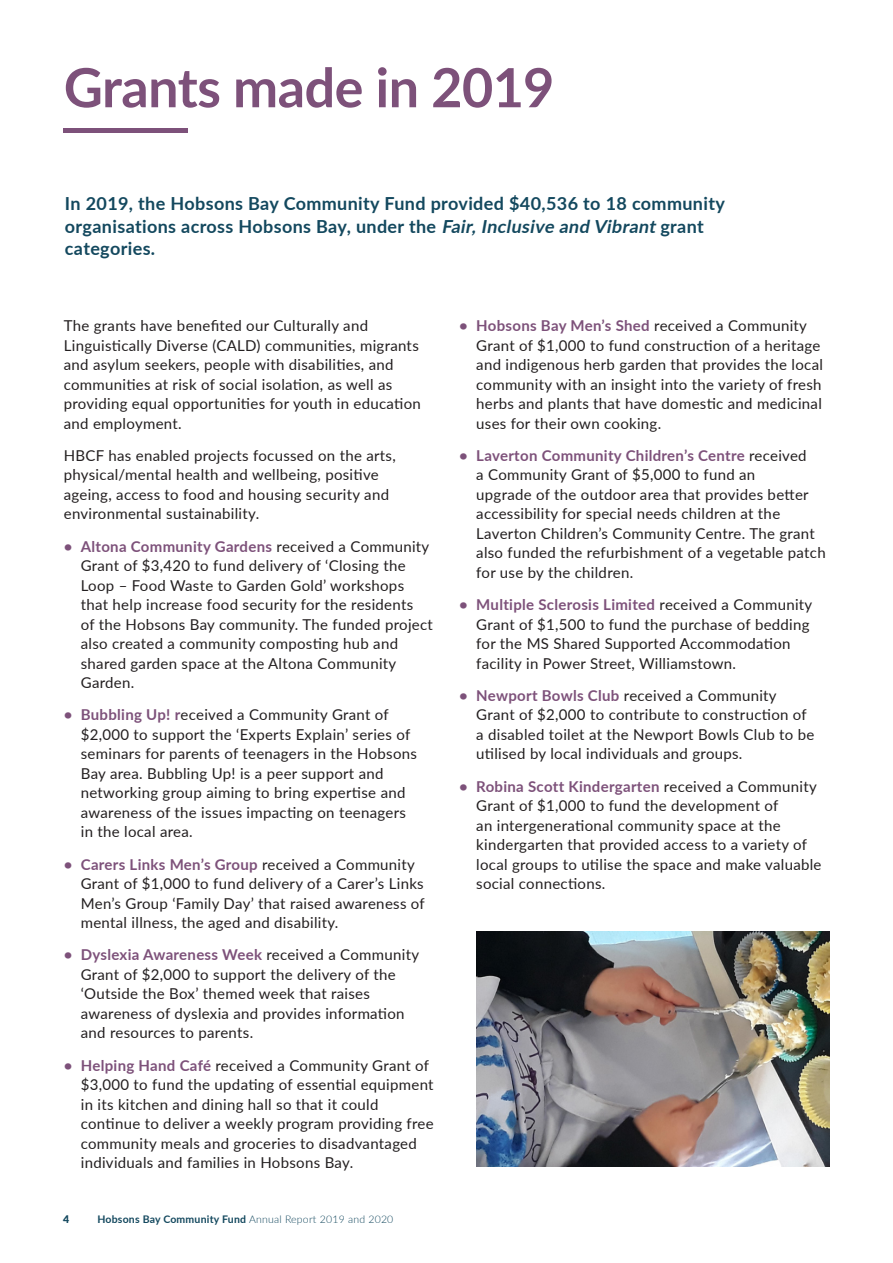
<style>
.page{position:relative;width:893px;height:1263px;background:#fff}
.page>*{position:absolute;margin:0;border:0;box-sizing:border-box;transform-origin:0 0}
.Headline_front{font:700 54px "Lato";letter-spacing:-.01em;color:#7d517a}
.Intro_text{font:700 18px/22.5px "Lato";letter-spacing:.02em;color:#13485e}
.Normal_text_black{font:15px/19.5px "Lato";letter-spacing:.02em;color:#231f20}
.t1{font:700 10.5px "Lato";letter-spacing:.02em;color:#13485e}
.t2{font:900 10.5px "Lato";color:#13485e}
.s1{font-style:italic}
.s2{font-weight:700;color:#7d517a}
.s3{font-weight:300}
</style>
<div class="page">
<hr style="left:64px;top:129px;width:124px;height:4px;background:#7d517a">
<img style="left:476px;top:931px;width:353px;height:235px">
<p class="Headline_front" style="left:64px;top:48px;width:492px">Grants made in 2019</p>
<p class="Intro_text" style="left:65px;top:191px;width:661px">In 2019, the Hobsons Bay Community Fund provided $40,536 to 18 community organisations across Hobsons Bay, under the <span class="s1">Fair,Inclusive and Vibrant</span>grant categories.</p>
<p class="Normal_text_black" style="left:64px;top:315px;width:359px">The grants have benefited our Culturally and Linguistically Diverse (CALD) communities, migrants and asylum seekers, people with disabilities, and communities at risk of social isolation, as well as providing equal opportunities for youth in education and employment.</p>
<p class="Normal_text_black" style="left:64px;top:445px;width:333px">HBCF has enabled projects focussed on the arts, physical/mental health and wellbeing, positive ageing, access to food and housing security and environmental sustainability.</p>
<p class="Normal_text_black" style="left:81px;top:536px;width:354px;text-indent:-17px"><span class="s2">• Altona Community Gardens</span> received a Community Grant of $3,420 to fund delivery of ‘Closing the Loop – Food Waste to Garden Gold’ workshops that help increase food security for the residents<br>of the Hobsons Bay community. The funded project also created a community composting hub and shared garden space at the Altona Community Garden.</p>
<p class="Normal_text_black" style="left:81px;top:704px;width:338px;text-indent:-17px"><span class="s2">• Bubbling Up! r</span>eceived a Community Grant of $2,000 to support the ‘Experts Explain’ series of seminars for parents of teenagers in the Hobsons Bay area. Bubbling Up! is a peer support and networking group aiming to bring expertise and awareness of the issues impacting on teenagers in the local area.</p>
<p class="Normal_text_black" style="left:81px;top:854px;width:346px;text-indent:-17px"><span class="s2">• Carers Links Men’s Group</span> received a Community Grant of $1,000 to fund delivery of a Carer’s Links Men’s Group ‘Family Day’ that raised awareness of mental illness, the aged and disability.</p>
<p class="Normal_text_black" style="left:81px;top:944px;width:340px;text-indent:-17px"><span class="s2">• Dyslexia Awareness Week</span> received a Community Grant of $2,000 to support the delivery of the ‘Outside the Box’ themed week that raises awareness of dyslexia and provides information and resources to parents.</p>
<p class="Normal_text_black" style="left:81px;top:1055px;width:354px;text-indent:-17px"><span class="s2">• Helping Hand Café</span> received a Community Grant of $3,000 to fund the updating of essential equipment in its kitchen and dining hall so that it could continue to deliver a weekly program providing free community meals and groceries to disadvantaged individuals and families in Hobsons Bay.</p>
<p class="t2" style="left:63px;top:1211px;width:8px">4</p>
<p class="t1" style="left:97px;top:1212px;width:298px">Hobsons Bay Community Fund <span class="s3">Annual Report 2019 and 2020</span></p>
<p class="Normal_text_black" style="left:476px;top:315px;width:348px;text-indent:-17px"><span class="s2">• Hobsons Bay Men’s Shed</span> received a Community Grant of $1,000 to fund construction of a heritage and indigenous herb garden that provides the local community with an insight into the variety of fresh herbs and plants that have domestic and medicinal uses for their own cooking.</p>
<p class="Normal_text_black" style="left:476px;top:445px;width:351px;text-indent:-17px"><span class="s2">• Laverton Community Children’s Centre</span> received<br>a Community Grant of $5,000 to fund an<br>upgrade of the outdoor area that provides better accessibility for special needs children at the Laverton Children’s Community Centre. The grant also funded the refurbishment of a vegetable patch for use by the children.</p>
<p class="Normal_text_black" style="left:476px;top:594px;width:338px;text-indent:-17px"><span class="s2">• Multiple Sclerosis Limited</span> received a Community Grant of $1,500 to fund the purchase of bedding for the MS Shared Supported Accommodation facility in Power Street, Williamstown.</p>
<p class="Normal_text_black" style="left:476px;top:685px;width:340px;text-indent:-17px"><span class="s2">• Newport Bowls Club</span> received a Community Grant of $2,000 to contribute to construction of a disabled toilet at the Newport Bowls Club to be utilised by local individuals and groups.</p>
<p class="Normal_text_black" style="left:476px;top:776px;width:347px;text-indent:-17px"><span class="s2">• Robina Scott Kindergarten</span> received a Community Grant of $1,000 to fund the development of<br>an intergenerational community space at the kindergarten that provided access to a variety of local groups to utilise the space and make valuable social connections.</p>
</div>
